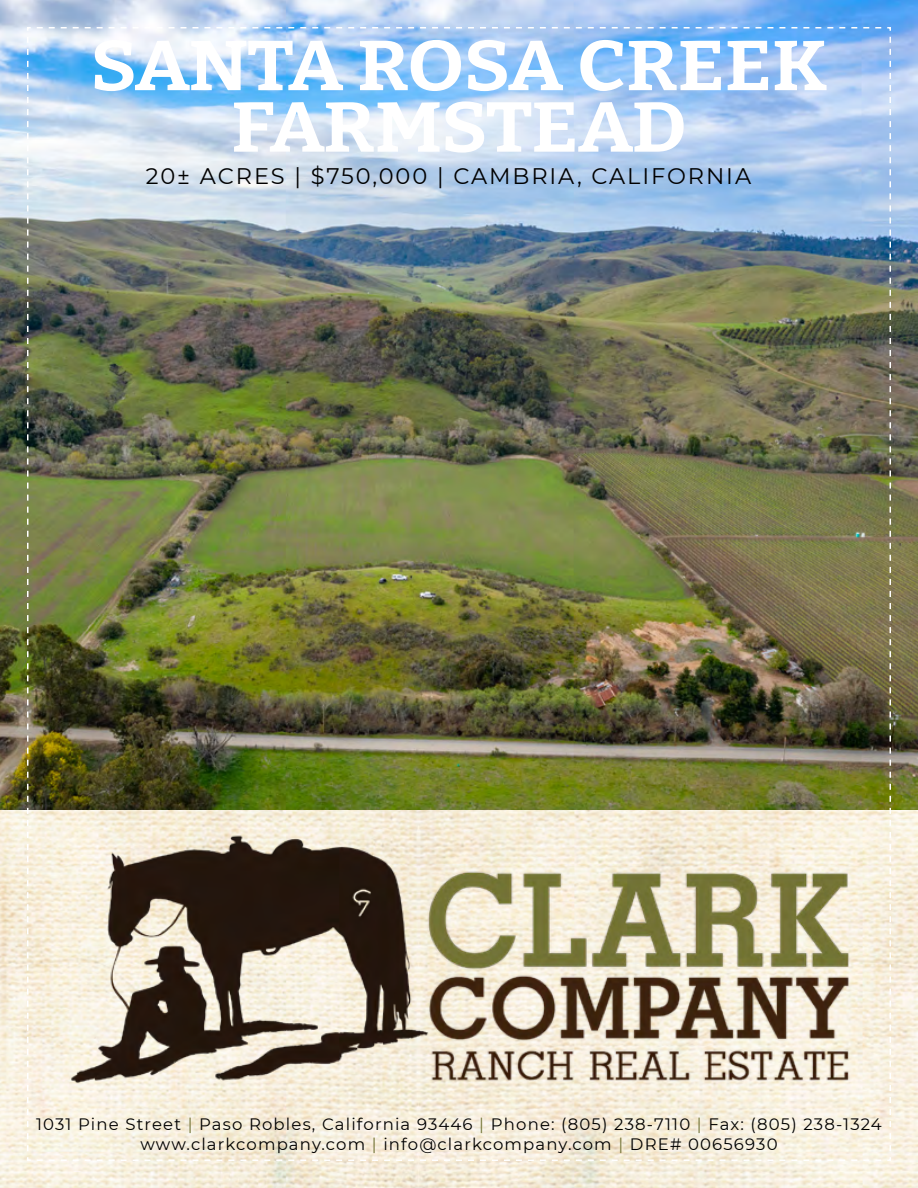
<style>
.page{position:relative;width:918px;height:1188px;background:#fff}
.page>*{position:absolute;margin:0;border:0;box-sizing:border-box;transform-origin:0 0}
.t1{font:700 70.2px/61.5px "Bitter";letter-spacing:-.02em;color:#fff;text-align:center;scale:1.1 1}
.t2{font:22.5px "Montserrat";letter-spacing:.085em;color:#000}
.t3{font:16.5px/19.8px "Montserrat";letter-spacing:.07em;color:#000;text-align:center}
.s1{color:#727437}
</style>
<div class="page">
<img style="left:0;top:810px;width:918px;height:378px">
<img style="left:0;top:0;width:918px;height:810px">
<img style="left:26px;top:26px;width:866px;height:1136px">
<img style="left:53px;top:824px;width:812px;height:283px">
<hr style="left:0;top:0;width:1px;height:88px;background:#fff">
<h1 class="t1" style="left:90px;top:33px;width:672px">SANTA ROSA CREEK<br>FARMSTEAD</h1>
<h2 class="t2" style="left:146px;top:160px;width:607px">20± ACRES | $750,000 | CAMBRIA, CALIFORNIA</h2>
<p class="t3" style="left:36px;top:1113px;width:847px">1031 Pine Street <span class="s1">|</span> Paso Robles, California 93446 <span class="s1">|</span> Phone: (805) 238-7110 <span class="s1">|</span> Fax: (805) 238-1324 www.clarkcompany.com <span class="s1">|</span> info@clarkcompany.com <span class="s1">|</span> DRE# 00656930</p>
</div>
